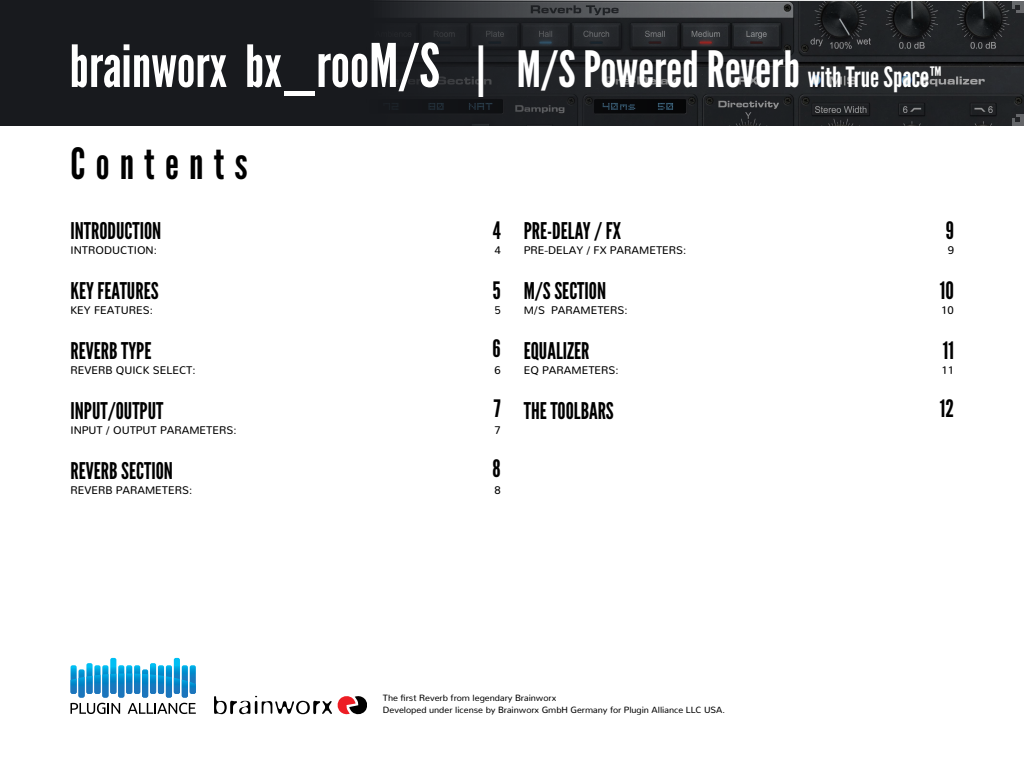
<style>
.page{position:relative;width:1024px;height:768px;background:#fff}
.page>*{position:absolute;margin:0;border:0;box-sizing:border-box;transform-origin:0 0}
.t1{font:50px "League Gothic";letter-spacing:-.005em;color:#fff}
.t2{font:43px "League Gothic";letter-spacing:.24em;color:#000}
.t3{font:24px "League Gothic";color:#000}
.t4{font:23px "League Gothic";color:#000}
.t5{font:11px "Nunito";color:#000}
.t6{font:9px/12px "Nunito";color:#000}
.s1{font-size:58px}
.s2{font-size:60px}
.s3{font-size:48px}
.s4{font-size:28px}
</style>
<div class="page">
<svg style="left:0;top:0;width:1024px;height:126px;background:#212326"></svg>
<svg style="left:70px;top:658px;width:126px;height:56px"></svg>
<svg style="left:214px;top:696px;width:153px;height:18px"></svg>
<h1 class="t1" style="left:69px;top:39px;width:874px"><span class="s1">brainworx bx_</span><span class="s2">rooM/S</span> <span class="s3">|</span> M/S Powered Reverb <span class="s4">with True Space™</span></h1>
<h2 class="t2" style="left:70px;top:138px;width:179px">Contents</h2>
<h3 class="t4" style="left:70px;top:217px;width:92px">INTRODUCTION</h3>
<h3 class="t3" style="left:493px;top:216px;width:10px">4</h3>
<p class="t5" style="left:70px;top:240px;width:88px">INTRODUCTION:</p>
<p class="t5" style="left:494px;top:240px;width:8px">4</p>
<h3 class="t4" style="left:70px;top:277px;width:90px">KEY FEATURES</h3>
<h3 class="t3" style="left:492px;top:276px;width:10px">5</h3>
<p class="t5" style="left:70px;top:300px;width:84px">KEY FEATURES:</p>
<p class="t5" style="left:494px;top:300px;width:8px">5</p>
<h3 class="t4" style="left:70px;top:337px;width:82px">REVERB TYPE</h3>
<h3 class="t3" style="left:493px;top:334px;width:10px">6</h3>
<p class="t5" style="left:70px;top:360px;width:127px">REVERB QUICK SELECT:</p>
<p class="t5" style="left:494px;top:360px;width:8px">6</p>
<h3 class="t4" style="left:70px;top:397px;width:94px">INPUT/OUTPUT</h3>
<h3 class="t3" style="left:494px;top:394px;width:8px">7</h3>
<p class="t5" style="left:70px;top:420px;width:168px">INPUT / OUTPUT PARAMETERS:</p>
<p class="t5" style="left:494px;top:420px;width:8px">7</p>
<h3 class="t4" style="left:70px;top:457px;width:104px">REVERB SECTION</h3>
<h3 class="t3" style="left:493px;top:454px;width:10px">8</h3>
<p class="t5" style="left:70px;top:480px;width:123px">REVERB PARAMETERS:</p>
<p class="t5" style="left:494px;top:480px;width:8px">8</p>
<h3 class="t4" style="left:524px;top:217px;width:99px">PRE-DELAY / FX</h3>
<h3 class="t3" style="left:946px;top:216px;width:10px">9</h3>
<p class="t5" style="left:524px;top:241px;width:164px">PRE-DELAY / FX PARAMETERS:</p>
<p class="t5" style="left:948px;top:241px;width:8px">9</p>
<h3 class="t4" style="left:524px;top:277px;width:84px">M/S SECTION</h3>
<h3 class="t3" style="left:940px;top:276px;width:16px">10</h3>
<p class="t5" style="left:524px;top:301px;width:106px">M/S PARAMETERS:</p>
<p class="t5" style="left:941px;top:301px;width:14px">10</p>
<h3 class="t4" style="left:524px;top:337px;width:67px">EQUALIZER</h3>
<h3 class="t3" style="left:943px;top:336px;width:13px">11</h3>
<p class="t5" style="left:524px;top:361px;width:96px">EQ PARAMETERS:</p>
<p class="t5" style="left:941px;top:361px;width:14px">11</p>
<h3 class="t4" style="left:524px;top:397px;width:92px">THE TOOLBARS</h3>
<h3 class="t3" style="left:940px;top:394px;width:16px">12</h3>
<p class="t6" style="left:383px;top:691px;width:344px">The first Reverb from legendary Brainworx<br>Developed under license by Brainworx GmbH Germany for Plugin Alliance LLC USA.</p>
</div>
